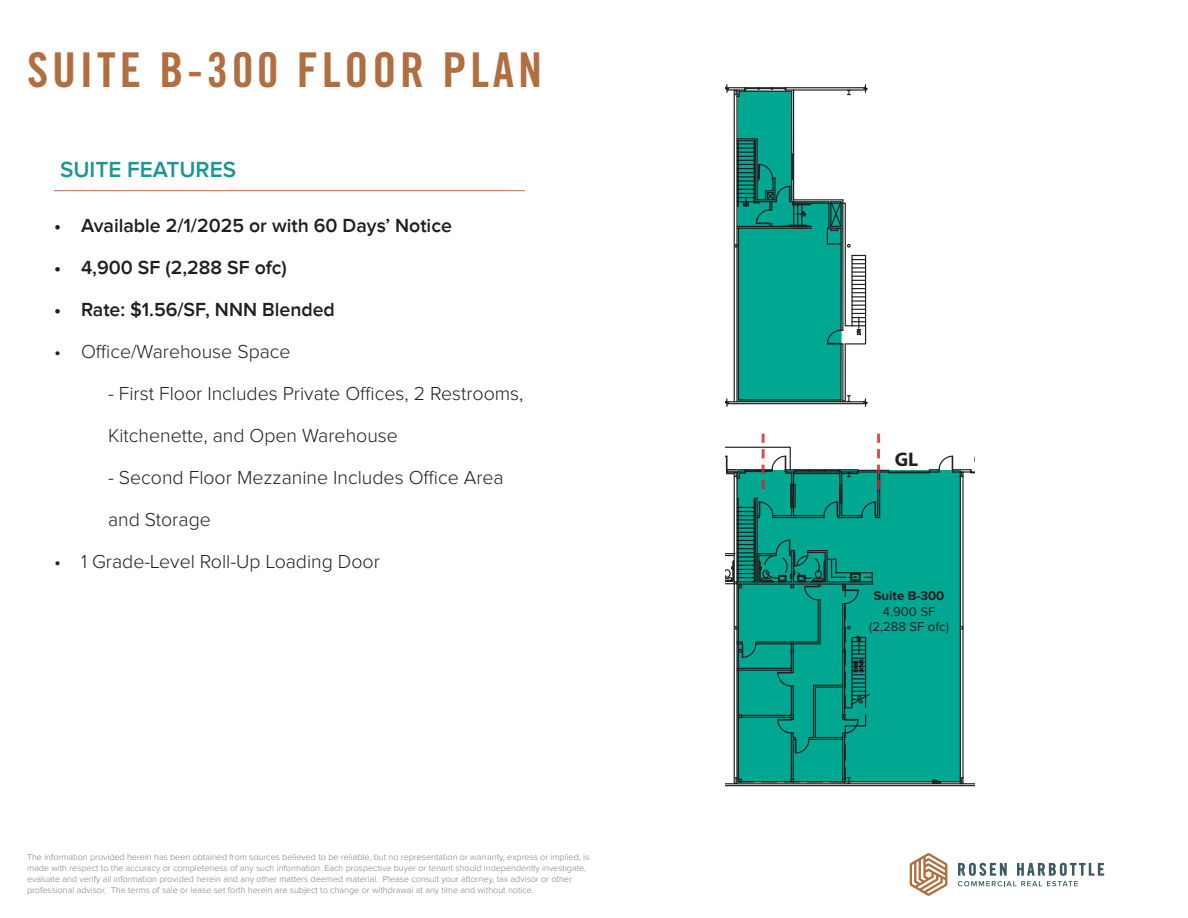
<style>
.page{position:relative;width:1188px;height:918px;background:#fff}
.page>*{position:absolute;margin:0;border:0;box-sizing:border-box;transform-origin:0 0}
.t1{font:48px "Trade Gothic LT Std Bd Cn 20";letter-spacing:.08em;color:#b06e41}
.t2{font:600 22.5px "Proxima Nova";color:#1f968e}
.t3{font:700 19.65px "Myriad";color:#231f20}
.t4{font:300 19.5px/42px "Proxima Nova";color:#231f20}
.t5{font:600 19.5px "Proxima Nova";color:#231f20}
.t6{font:13.2px/15.8px "Proxima Nova";color:#231f20;text-align:center}
.t7{font:300 9px/10.8px "Proxima Nova";color:#808080}
.s1{font-weight:700}
</style>
<div class="page">
<svg style="left:958px;top:863px;width:146px;height:23px"></svg>
<svg style="left:910px;top:853px;width:37px;height:43px"></svg>
<hr style="left:54px;top:190px;width:471px;height:1px;background:#b06e41">
<svg style="left:726px;top:470px;width:249px;height:317px;background:#25b29f"></svg>
<div style="left:888px;top:471px;width:42px;height:2px;border:1px solid #231f20"></div>
<hr style="left:726px;top:783px;width:249px;height:1px;background:#231f20">
<svg style="left:735px;top:777px;width:19px;height:7px"></svg>
<svg style="left:785px;top:779px;width:15px;height:2px"></svg>
<hr style="left:734px;top:472px;width:1px;height:312px;background:#231f20">
<hr style="left:736px;top:472px;width:2px;height:312px;background:#231f20">
<hr style="left:960px;top:472px;width:1px;height:312px;background:#231f20">
<hr style="left:962px;top:472px;width:2px;height:312px;background:#231f20">
<svg style="left:931px;top:778px;width:10px;height:7px"></svg>
<hr style="left:842px;top:733px;width:1px;height:46px;background:#231f20">
<hr style="left:738px;top:781px;width:105px;height:2px;background:#231f20">
<hr style="left:845px;top:781px;width:115px;height:2px;background:#231f20">
<hr style="left:844px;top:733px;width:1px;height:46px;background:#231f20">
<hr style="left:738px;top:584px;width:1px;height:198px;background:#231f20">
<svg style="left:830px;top:768px;width:20px;height:16px"></svg>
<hr style="left:791px;top:733px;width:1px;height:46px;background:#231f20">
<hr style="left:793px;top:739px;width:1px;height:40px;background:#231f20">
<svg style="left:928px;top:455px;width:47px;height:22px"></svg>
<svg style="left:726px;top:85px;width:142px;height:321px"></svg>
<svg style="left:726px;top:434px;width:164px;height:326px;background:#2ba393"></svg>
<p class="t1" style="left:27px;top:40px;width:517px">SUITE B-300 FLOOR PLAN</p>
<p class="t2" style="left:60px;top:157px;width:178px">SUITE FEATURES</p>
<p class="t5" style="left:54px;top:215px;width:399px">• Available 2/1/2025 or with 60 Days’ Notice</p>
<p class="t5" style="left:54px;top:257px;width:235px">• 4,900 SF (2,288 SF ofc)</p>
<p class="t5" style="left:54px;top:299px;width:282px">• Rate: $1.56/SF, NNN Blended</p>
<p class="t4" style="left:54px;top:331px;width:238px">• Office/Warehouse Space</p>
<p class="t4" style="left:108px;top:373px;width:417px">- First Floor Includes Private Offices, 2 Restrooms,<br>Kitchenette, and Open Warehouse</p>
<p class="t4" style="left:108px;top:457px;width:397px">- Second Floor Mezzanine Includes Office Area and Storage</p>
<p class="t4" style="left:54px;top:541px;width:327px">• 1 Grade-Level Roll-Up Loading Door</p>
<p class="t7" style="left:27px;top:852px;width:564px">The information provided herein has been obtained from sources believed to be reliable, but no representation or warranty, express or implied, is made with respect to the accuracy or completeness of any such information. Each prospective buyer or tenant should independently investigate, evaluate and verify all information provided herein and any other matters deemed material. Please consult your attorney, tax advisor or other professional advisor. The terms of sale or lease set forth herein are subject to change or withdrawal at any time and without notice.</p>
<p class="t3" style="left:895px;top:449px;width:25px">GL</p>
<p class="t6" style="left:869px;top:588px;width:81px"><span class="s1">Suite B-300<br></span>4,900 SF (2,288 SF ofc)</p>
</div>
